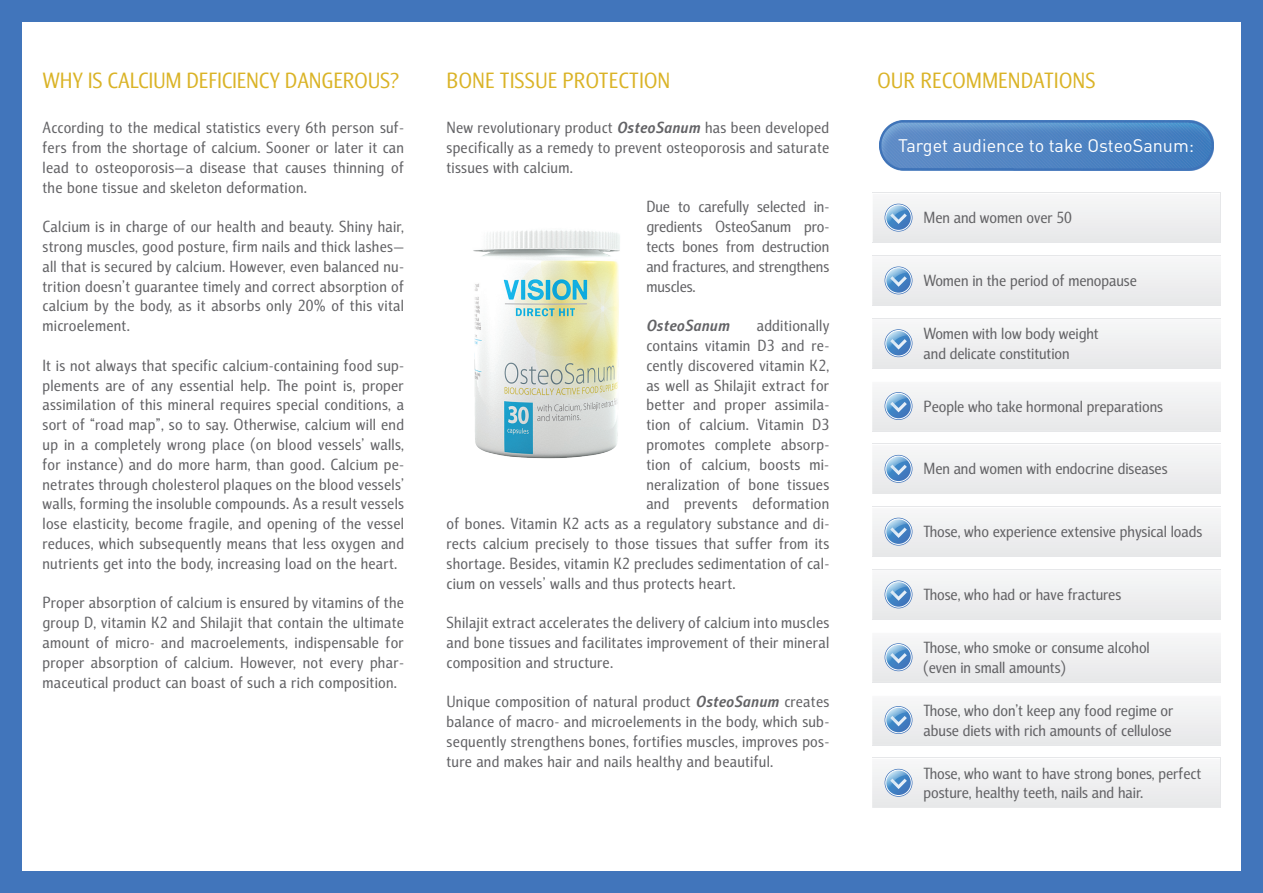
<style>
.page{position:relative;width:1263px;height:893px;background:#fff}
.page>*{position:absolute;margin:0;border:0;box-sizing:border-box;transform-origin:0 0}
.Header_text{font:22.5px "Barnaul Grotesk";letter-spacing:.01em;color:#dab326}
.t1{font:18px "DIN Pro";color:#fff}
.t2{font:16.5px/19.8px "Barnaul Grotesk";letter-spacing:.02em;color:#636366;text-align:justify}
.t3{font:16.5px/19.8px "Barnaul Grotesk";color:#636366}
.t4{font:italic 700 16.5px "Barnaul Grotesk";letter-spacing:.02em;color:#636366}
.s1{font-weight:700;font-style:italic}
</style>
<div class="page">
<img style="left:879px;top:120px;width:334px;height:50px">
<img style="left:473px;top:230px;width:147px;height:229px">
<div style="left:0;top:872px;width:1263px;height:21px;background:#4175bb"></div>
<div style="left:0;top:0;width:1263px;height:21px;background:#4175bb"></div>
<div style="left:0;top:0;width:21px;height:893px;background:#4175bb"></div>
<div style="left:1242px;top:0;width:21px;height:893px;background:#4175bb"></div>
<div style="left:870px;top:192px;width:350px;height:51px;background:#f0f0f1"></div>
<svg style="left:884px;top:204px;width:28px;height:28px"></svg>
<div style="left:885px;top:205px;width:26px;height:26px;border:1px solid #fff;border-radius:13px"></div>
<svg style="left:886px;top:205px;width:25px;height:25px"></svg>
<div style="left:870px;top:254px;width:351px;height:51px;background:#efeff0"></div>
<svg style="left:884px;top:266px;width:28px;height:28px"></svg>
<div style="left:885px;top:267px;width:26px;height:26px;border:1px solid #fff;border-radius:13px"></div>
<svg style="left:886px;top:268px;width:25px;height:25px"></svg>
<div style="left:870px;top:317px;width:351px;height:51px;background:#efeff0"></div>
<svg style="left:884px;top:329px;width:28px;height:28px"></svg>
<div style="left:885px;top:330px;width:26px;height:26px;border:1px solid #fff;border-radius:13px"></div>
<svg style="left:886px;top:330px;width:25px;height:26px"></svg>
<div style="left:870px;top:380px;width:351px;height:51px;background:#f0f0f1"></div>
<svg style="left:884px;top:392px;width:28px;height:28px"></svg>
<div style="left:885px;top:393px;width:26px;height:26px;border:1px solid #fff;border-radius:13px"></div>
<svg style="left:886px;top:393px;width:25px;height:26px"></svg>
<div style="left:870px;top:443px;width:351px;height:51px;background:#f0f0f1"></div>
<svg style="left:884px;top:455px;width:28px;height:28px"></svg>
<div style="left:885px;top:456px;width:26px;height:26px;border:1px solid #fff;border-radius:13px"></div>
<svg style="left:886px;top:456px;width:25px;height:26px"></svg>
<div style="left:870px;top:506px;width:351px;height:51px;background:#f0f0f1"></div>
<svg style="left:884px;top:518px;width:28px;height:28px"></svg>
<div style="left:885px;top:519px;width:26px;height:26px;border:1px solid #fff;border-radius:13px"></div>
<svg style="left:886px;top:519px;width:25px;height:25px"></svg>
<div style="left:870px;top:568px;width:351px;height:51px;background:#efeff0"></div>
<svg style="left:884px;top:580px;width:28px;height:28px"></svg>
<div style="left:885px;top:581px;width:26px;height:26px;border:1px solid #fff;border-radius:13px"></div>
<svg style="left:886px;top:582px;width:25px;height:25px"></svg>
<div style="left:870px;top:631px;width:351px;height:51px;background:#f0f0f1"></div>
<svg style="left:884px;top:643px;width:28px;height:28px"></svg>
<div style="left:885px;top:644px;width:26px;height:26px;border:1px solid #fff;border-radius:13px"></div>
<svg style="left:886px;top:644px;width:25px;height:26px"></svg>
<div style="left:870px;top:694px;width:351px;height:51px;background:#f0f0f1"></div>
<svg style="left:884px;top:706px;width:28px;height:28px"></svg>
<div style="left:885px;top:707px;width:26px;height:26px;border:1px solid #fff;border-radius:13px"></div>
<svg style="left:886px;top:707px;width:25px;height:26px"></svg>
<div style="left:870px;top:757px;width:350px;height:51px;background:#f0f0f1"></div>
<svg style="left:884px;top:769px;width:28px;height:28px"></svg>
<div style="left:885px;top:770px;width:26px;height:26px;border:1px solid #fff;border-radius:13px"></div>
<svg style="left:886px;top:770px;width:25px;height:25px"></svg>
<p class="Header_text" style="left:43px;top:67px;width:359px">WHY IS CALCIUM DEFICIENCY DANGEROUS?</p>
<p class="Header_text" style="left:447px;top:67px;width:225px">BONE TISSUE PROTECTION</p>
<p class="Header_text" style="left:877px;top:67px;width:220px">OUR RECOMMENDATIONS</p>
<p class="t2" style="left:43px;top:118px;width:363px">According to the medical statistics every 6th person suf&shy;fers from the shortage of calcium. Sooner or later it can lead to osteoporosis—a disease that causes thinning of the bone tissue and skeleton deformation.</p>
<p class="t2" style="left:43px;top:217px;width:363px">Calcium is in charge of our health and beauty. Shiny hair, strong muscles, good posture, firm nails and thick lashes— all that is secured by calcium. However, even balanced nu&shy;trition doesn’t guarantee timely and correct absorption of calcium by the body, as it absorbs only 20% of this vital microelement.</p>
<p class="t2" style="left:43px;top:355px;width:363px">It is not always that specific calcium-containing food sup&shy;plements are of any essential help. The point is, proper assimilation of this mineral requires special conditions, a sort of “road map”, so to say. Otherwise, calcium will end up in a completely wrong place (on blood vessels’ walls, for instance) and do more harm, than good. Calcium pe&shy;netrates through cholesterol plaques on the blood vessels’ walls, forming the insoluble compounds. As a result vessels lose elasticity, become fragile, and opening of the vessel reduces, which subsequently means that less oxygen and nutrients get into the body, increasing load on the heart.</p>
<p class="t2" style="left:43px;top:593px;width:363px">Proper absorption of calcium is ensured by vitamins of the group D, vitamin K2 and Shilajit that contain the ultimate amount of micro- and macroelements, indispensable for proper absorption of calcium. However, not every phar&shy;maceutical product can boast of such a rich composition.</p>
<p class="t2" style="left:446px;top:118px;width:384px">New revolutionary product <span class="s1">OsteoSanum</span> has been developed specifically as a remedy to prevent osteoporosis and saturate tissues with calcium.</p>
<p class="t2" style="left:646px;top:197px;width:184px">Due to carefully selected in&shy;gredients OsteoSanum pro&shy;tects bones from destruction and fractures, and strengthens muscles.</p>
<p class="t4" style="left:646px;top:316px;width:85px">OsteoSanum</p>
<p class="t2" style="left:757px;top:316px;width:74px">additionally</p>
<p class="t2" style="left:646px;top:335px;width:184px">contains vitamin D3 and re-</p>
<p class="t2" style="left:646px;top:355px;width:184px">cently discovered vitamin K2,</p>
<p class="t2" style="left:646px;top:375px;width:184px">as well as Shilajit extract for</p>
<p class="t2" style="left:646px;top:395px;width:184px">better and proper assimila-</p>
<p class="t2" style="left:646px;top:415px;width:184px">tion of calcium. Vitamin D3</p>
<p class="t2" style="left:646px;top:434px;width:184px">promotes complete absorp-</p>
<p class="t2" style="left:646px;top:454px;width:183px">tion of calcium, boosts mi-</p>
<p class="t2" style="left:646px;top:474px;width:184px">neralization of bone tissues</p>
<p class="t2" style="left:646px;top:494px;width:184px">and prevents deformation</p>
<p class="t2" style="left:446px;top:514px;width:384px">of bones. Vitamin K2 acts as a regulatory substance and di-</p>
<p class="t2" style="left:446px;top:533px;width:384px">rects calcium precisely to those tissues that suffer from its</p>
<p class="t2" style="left:446px;top:553px;width:384px">shortage. Besides, vitamin K2 precludes sedimentation of cal-</p>
<p class="t2" style="left:446px;top:573px;width:291px">cium on vessels’ walls and thus protects heart.</p>
<p class="t2" style="left:446px;top:613px;width:384px">Shilajit extract accelerates the delivery of calcium into muscles and bone tissues and facilitates improvement of their mineral composition and structure.</p>
<p class="t2" style="left:446px;top:692px;width:384px">Unique composition of natural product <span class="s1">OsteoSanum</span> creates balance of macro- and microelements in the body, which sub&shy;sequently strengthens bones, fortifies muscles, improves pos&shy;ture and makes hair and nails healthy and beautiful.</p>
<p class="t1" style="left:898px;top:134px;width:298px">Target audience to take OsteoSanum:</p>
<p class="t3" style="left:924px;top:208px;width:150px">Men and women over 50</p>
<p class="t3" style="left:923px;top:270px;width:215px">Women in the period of menopause</p>
<p class="t3" style="left:923px;top:323px;width:177px">Women with low body weight and delicate constitution</p>
<p class="t3" style="left:923px;top:396px;width:241px">People who take hormonal preparations</p>
<p class="t3" style="left:923px;top:459px;width:245px">Men and women with endocrine diseases</p>
<p class="t3" style="left:923px;top:522px;width:280px">Those, who experience extensive physical loads</p>
<p class="t3" style="left:923px;top:584px;width:199px">Those, who had or have fractures</p>
<p class="t3" style="left:923px;top:637px;width:228px">Those, who smoke or consume alcohol (even in small amounts)</p>
<p class="t3" style="left:923px;top:700px;width:251px">Those, who don’t keep any food regime or abuse diets with rich amounts of cellulose</p>
<p class="t3" style="left:923px;top:763px;width:279px">Those, who want to have strong bones, perfect posture, healthy teeth, nails and hair.</p>
</div>
